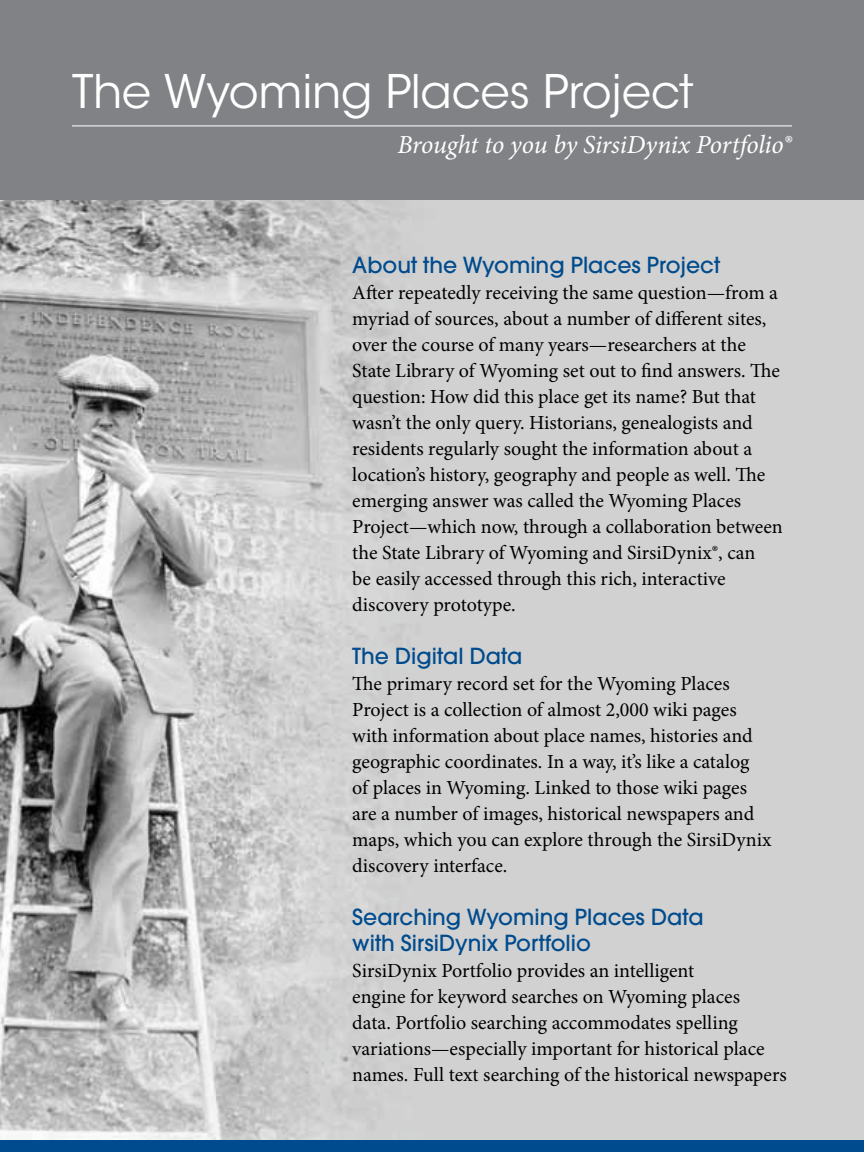
<style>
.page{position:relative;width:864px;height:1152px;background:#808285}
.page>*{position:absolute;margin:0;border:0;box-sizing:border-box;transform-origin:0 0}
.t1{font:46px "ITC Avant Garde Std";letter-spacing:-.005em;color:#fff}
.t2{font:italic 26px "Minion Pro";letter-spacing:-.01em;color:#fff}
.t3{font:500 22px/26px "Avant Garde";color:#004b8d}
.t4{font:20px/26px "Minion Pro";color:#000}
</style>
<div class="page">
<img style="left:0;top:200px;width:864px;height:941px">
<hr style="left:72px;top:125px;width:720px;height:1px;background:#fff">
<div style="left:0;top:1141px;width:864px;height:11px;background:#004b8d"></div>
<h1 class="t1" style="left:72px;top:63px;width:623px">The Wyoming Places Project</h1>
<h2 class="t2" style="left:398px;top:127px;width:396px">Brought to you by SirsiDynix Portfolio®</h2>
<p class="t3" style="left:352px;top:252px;width:369px">About the Wyoming Places Project</p>
<p class="t4" style="left:352px;top:280px;width:432px">After repeatedly receiving the same question—from a myriad of sources, about a number of different sites, over the course of many years—researchers at the State Library of Wyoming set out to find answers. The question: How did this place get its name? But that wasn’t the only query. Historians, genealogists and residents regularly sought the information about a location’s history, geography and people as well. The emerging answer was called the Wyoming Places Project—which now, through a collaboration between the State Library of Wyoming and SirsiDynix®, can<br>be easily accessed through this rich, interactive discovery prototype.</p>
<p class="t3" style="left:352px;top:643px;width:172px">The Digital Data</p>
<p class="t4" style="left:352px;top:671px;width:421px">The primary record set for the Wyoming Places Project is a collection of almost 2,000 wiki pages with information about place names, histories and geographic coordinates. In a way, it’s like a catalog<br>of places in Wyoming. Linked to those wiki pages are a number of images, historical newspapers and maps, which you can explore through the SirsiDynix discovery interface.</p>
<p class="t3" style="left:352px;top:904px;width:353px">Searching Wyoming Places Data with SirsiDynix Portfolio</p>
<p class="t4" style="left:352px;top:958px;width:436px">SirsiDynix Portfolio provides an intelligent<br>engine for keyword searches on Wyoming places<br>data. Portfolio searching accommodates spelling variations—especially important for historical place names. Full text searching of the historical newspapers</p>
</div>
